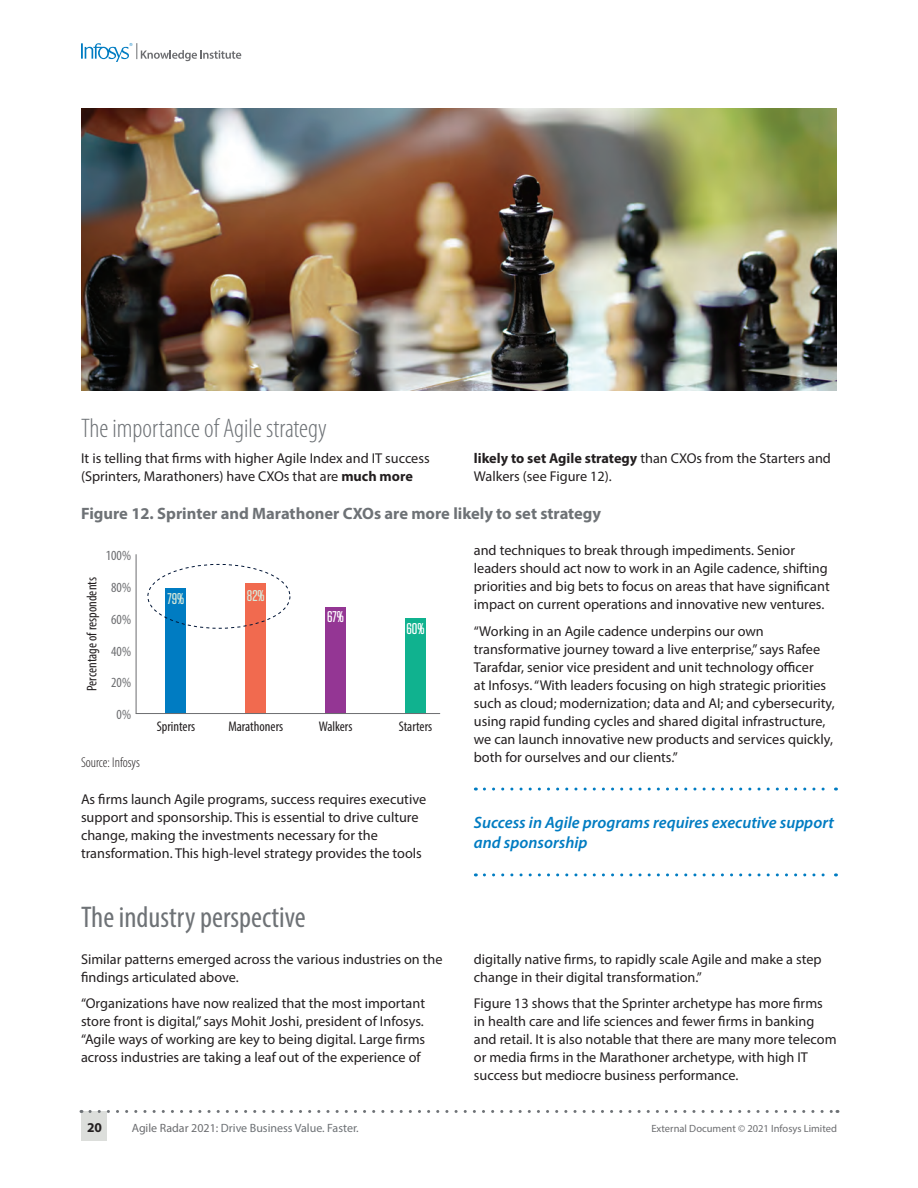
<style>
.page{position:relative;width:918px;height:1188px;background:#fff}
.page>*{position:absolute;margin:0;border:0;box-sizing:border-box;transform-origin:0 0}
.t1{font:condensed 30px "Myriad Pro";color:#6e7276}
.t2{font:300 condensed 27px "Myriad Pro";color:#6e7276}
.t3{font:700 16.5px "Myriad Pro";color:#6e7276}
.t4{font:italic 600 16.5px/19.5px "Myriad Pro";color:#007cc2}
.t5{font:500 15.6px "Tungsten";color:#d7e8da}
.t6{font:500 15.6px "Tungsten";color:#fff}
.t7{font:14.25px/18px "Myriad Pro";color:#231f20}
.t8{font:300 condensed 14.25px "Myriad Pro";color:#231f20}
.t9{font:condensed 13.95px "Myriad Pro";color:#231f20}
.t10{font:condensed 13.95px "Myriad Pro";color:#6c6d70}
.t11{font:700 13.5px "Myriad Pro";color:#231f20}
.t12{font:12px "Myriad Pro";color:#6e7276}
.t13{font:10.5px "Myriad Pro";color:#6c6d70}
.s1{font-weight:700}
.s2{color:#6c6d70}
</style>
<div class="page">
<div style="left:81px;top:1111px;width:26px;height:29px;background:#dcdedb"></div>
<svg style="left:81px;top:43px;width:160px;height:19px"></svg>
<svg style="left:90px;top:1110px;width:748px;height:3px"></svg>
<hr style="left:136px;top:555px;width:1px;height:159px;background:#6c6d70">
<div style="left:166px;top:588px;width:20px;height:126px;background:#007cc2"></div>
<div style="left:246px;top:583px;width:20px;height:131px;background:#f16a4f"></div>
<div style="left:326px;top:607px;width:20px;height:107px;background:#943694"></div>
<div style="left:405px;top:618px;width:21px;height:96px;background:#10b28f"></div>
<hr style="left:136px;top:713px;width:304px;height:1px;background:#6c6d70">
<img style="left:81px;top:108px;width:756px;height:283px">
<svg style="left:484px;top:788px;width:352px;height:3px"></svg>
<svg style="left:484px;top:873px;width:352px;height:3px"></svg>
<h2 class="t2" style="left:81px;top:413px;width:247px">The importance of Agile strategy</h2>
<p class="t7" style="left:81px;top:449px;width:350px">It is telling that firms with higher Agile Index and IT success (Sprinters, Marathoners) have CXOs that are <span class="s1">much more</span></p>
<p class="t7" style="left:474px;top:449px;width:359px"><span class="s1">likely to set Agile strategy</span> than CXOs from the Starters and<br>Walkers (see Figure 12).</p>
<p class="t3" style="left:81px;top:503px;width:522px">Figure 12. Sprinter and Marathoner CXOs are more likely to set strategy</p>
<p class="t10" style="left:106px;top:547px;width:27px">100%</p>
<p class="t9" style="left:84px;top:691px;width:115px;rotate:-90deg">Percentage of respondents</p>
<p class="t10" style="left:111px;top:579px;width:21px">80%</p>
<p class="t10" style="left:111px;top:611px;width:21px">60%</p>
<p class="t10" style="left:111px;top:643px;width:21px">40%</p>
<p class="t10" style="left:111px;top:674px;width:21px">20%</p>
<p class="t10" style="left:117px;top:706px;width:16px">0%</p>
<p class="t8" style="left:81px;top:755px;width:60px">Source: Infosys</p>
<p class="t5" style="left:168px;top:590px;width:18px">79%</p>
<p class="t5" style="left:247px;top:587px;width:19px">82%</p>
<p class="t6" style="left:327px;top:609px;width:18px">67%</p>
<p class="t6" style="left:406px;top:621px;width:20px">60%</p>
<p class="t9" style="left:157px;top:717px;width:40px">Sprinters</p>
<p class="t9" style="left:228px;top:717px;width:56px">Marathoners</p>
<p class="t9" style="left:319px;top:717px;width:35px">Walkers</p>
<p class="t9" style="left:399px;top:717px;width:35px">Starters</p>
<p class="t7" style="left:81px;top:790px;width:347px">As firms launch Agile programs, success requires executive support and sponsorship. This is essential to drive culture change, making the investments necessary for the transformation. This high-level strategy provides the tools</p>
<h1 class="t1" style="left:81px;top:899px;width:226px">The industry perspective</h1>
<p class="t7" style="left:81px;top:950px;width:363px">Similar patterns emerged across the various industries on the findings articulated above.</p>
<p class="t7" style="left:81px;top:994px;width:346px;text-align:justify">“Organizations have now realized that the most important store front is digital,” says Mohit Joshi, president of Infosys. “Agile ways of working are key to being digital. Large firms across industries are taking a leaf out of the experience of</p>
<p class="t7" style="left:474px;top:541px;width:357px">and techniques to break through impediments. Senior leaders should act now to work in an Agile cadence, shifting priorities and big bets to focus on areas that have significant impact on current operations and innovative new ventures.</p>
<p class="t7" style="left:474px;top:622px;width:362px">“Working in an Agile cadence underpins our own transformative journey toward a live enterprise,” says Rafee Tarafdar, senior vice president and unit technology officer<br>at Infosys. “With leaders focusing on high strategic priorities such as cloud; modernization; data and AI; and cybersecurity, using rapid funding cycles and shared digital infrastructure, we can launch innovative new products and services quickly, both for ourselves and our clients.”</p>
<p class="t4" style="left:474px;top:813px;width:362px">Success in Agile programs requires executive support and sponsorship</p>
<p class="t7" style="left:474px;top:950px;width:349px">digitally native firms, to rapidly scale Agile and make a step change in their digital transformation.”</p>
<p class="t7" style="left:474px;top:994px;width:364px">Figure 13 shows that the Sprinter archetype has more firms in health care and life sciences and fewer firms in banking and retail. It is also notable that there are many more telecom or media firms in the Marathoner archetype, with high IT success but mediocre business performance.</p>
<p class="t11" style="left:87px;top:1119px;width:16px">20</p>
<p class="t12" style="left:132px;top:1120px;width:228px"><span class="s2">Agile Radar 2021:</span> Drive Business Value. Faster.</p>
<p class="t13" style="left:651px;top:1122px;width:187px">External Document © 2021 Infosys Limited</p>
</div>
